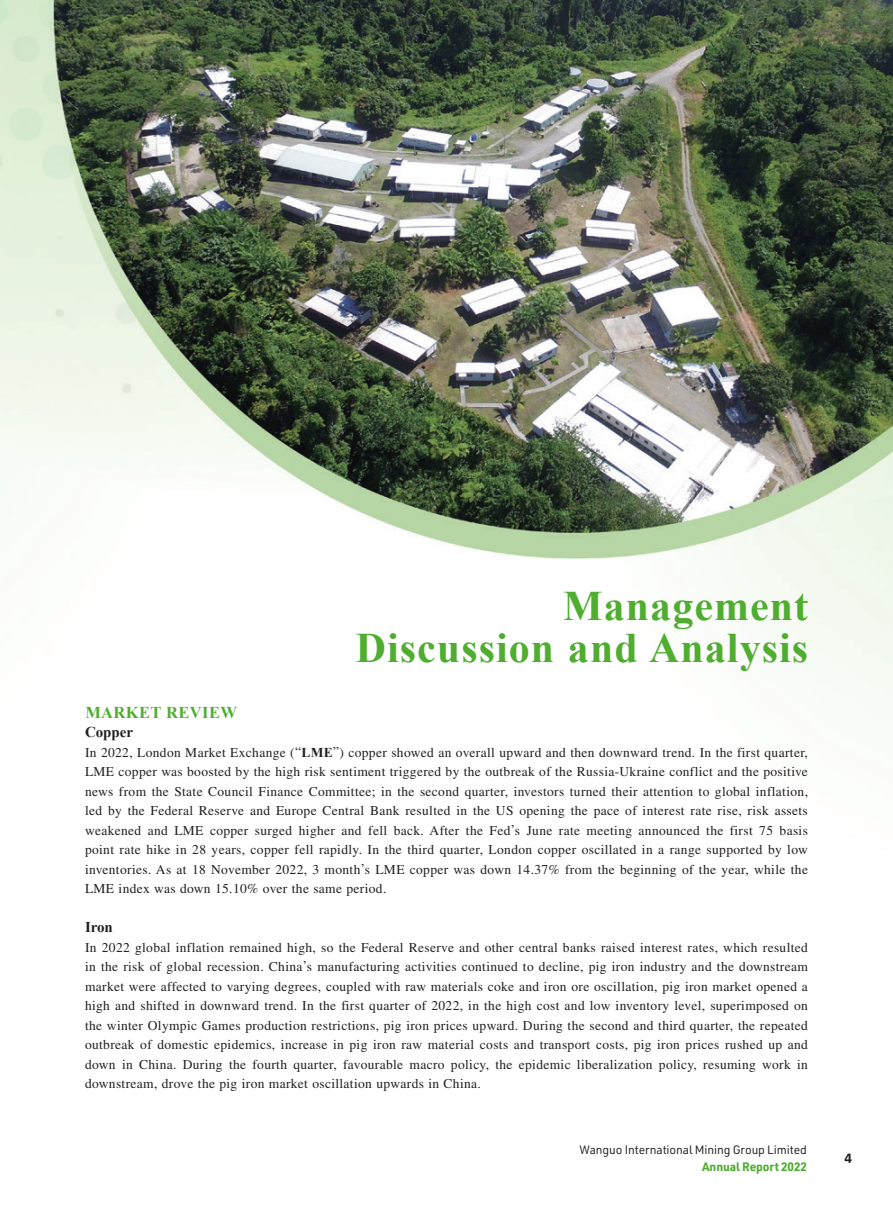
<style>
.page{position:relative;width:893px;height:1212px;background:#fff}
.page>*{position:absolute;margin:0;border:0;box-sizing:border-box;transform-origin:0 0}
.Body_Text{font:700 42px "Times New Roman";letter-spacing:.025em;color:#4fad2f}
.Heading_1{font:700 16.5px "Times New Roman";letter-spacing:.025em;color:#4fad2f}
.Heading_2{font:700 15px "Times New Roman";letter-spacing:-.005em;color:#231f20}
.t1{font:700 15px "Calibri";color:#231f20}
.Body_Text-2{font:13.5px/19.5px "Times LT Std";letter-spacing:.025em;color:#231f20;text-align:right}
.t2{font:12px "URWDIN";letter-spacing:-.01em;color:#231f20}
.t3{font:700 12px "URWDIN";letter-spacing:-.01em;color:#4fad2f}
.s1{font-family:"Times New Roman";font-weight:700}
</style>
<div class="page">
<img style="left:1px;top:0;width:892px;height:697px">
<img style="left:0;top:0;width:1px;height:1212px">
<p class="Body_Text" style="left:563px;top:575px;width:247px">Management</p>
<p class="Body_Text" style="left:356px;top:617px;width:454px">Discussion and Analysis</p>
<p class="Heading_1" style="left:85px;top:700px;width:153px">MARKET REVIEW</p>
<p class="Heading_2" style="left:85px;top:721px;width:50px">Copper</p>
<p class="Body_Text-2" style="left:85px;top:742px;width:724px">In 2022, London Market Exchange (“<span class="s1">LME</span>”) copper showed an overall upward and then downward trend. In the first quarter, LME copper was boosted by the high risk sentiment triggered by the outbreak of the Russia-Ukraine conflict and the positive news from the State Council Finance Committee; in the second quarter, investors turned their attention to global inflation, led by the Federal Reserve and Europe Central Bank resulted in the US opening the pace of interest rate rise, risk assets basis</p>
<p class="Body_Text-2" style="left:490px;top:820px;width:32px">Fed s’</p>
<p class="Body_Text-2" style="left:759px;top:820px;width:15px">75</p>
<p class="Body_Text-2" style="left:85px;top:820px;width:724px;text-align:left">weakened<br>point rate hike in 28 years, copper fell rapidly. In the third quarter, London copper oscillated in a range supported by low inventories. As at 18 November 2022, 3 month s’ LME copper was down 14.37% from the beginning of the year, while the LME index was down 15.10% over the same period.</p>
<p class="Heading_2" style="left:85px;top:916px;width:29px">Iron</p>
<p class="Body_Text-2" style="left:85px;top:937px;width:724px">In 2022 global inflation remained high, so the Federal Reserve and other central banks raised interest rates, which resulted in the risk of global recession. China s’ manufacturing activities continued to decline, pig iron industry and the downstream market were affected to varying degrees, coupled with raw materials coke and iron ore oscillation, pig iron market opened a high and shifted in downward trend. In the first quarter of 2022, in the high cost and low inventory level, superimposed on the winter Olympic Games production restrictions, pig iron prices upward. During the second and third quarter, the repeated outbreak of domestic epidemics, increase in pig iron raw material costs and transport costs, pig iron prices rushed up and in</p>
<p class="Body_Text-2" style="left:148px;top:820px;width:22px">and</p>
<p class="Body_Text-2" style="left:255px;top:820px;width:39px">surged</p>
<p class="Body_Text-2" style="left:299px;top:820px;width:38px">higher</p>
<p class="Body_Text-2" style="left:341px;top:820px;width:22px">and</p>
<p class="Body_Text-2" style="left:368px;top:820px;width:21px">fell</p>
<p class="Body_Text-2" style="left:394px;top:820px;width:67px">back. After</p>
<p class="Body_Text-2" style="left:466px;top:820px;width:19px">the</p>
<p class="Body_Text-2" style="left:587px;top:820px;width:47px">meeting</p>
<p class="Body_Text-2" style="left:639px;top:820px;width:63px">announced</p>
<p class="Body_Text-2" style="left:706px;top:820px;width:19px">the</p>
<p class="Body_Text-2" style="left:730px;top:820px;width:24px">first</p>
<p class="Body_Text-2" style="left:174px;top:820px;width:31px">LME</p>
<p class="Body_Text-2" style="left:527px;top:820px;width:27px">June</p>
<p class="Body_Text-2" style="left:559px;top:820px;width:23px">rate</p>
<p class="Body_Text-2" style="left:210px;top:820px;width:40px">copper</p>
<p class="Body_Text-2" style="left:85px;top:1054px;width:397px;text-align:left">down<br>downstream, drove the pig iron market oscillation upwards in China.</p>
<p class="Body_Text-2" style="left:122px;top:1054px;width:12px">in</p>
<p class="Body_Text-2" style="left:139px;top:1054px;width:39px">China.</p>
<p class="Body_Text-2" style="left:183px;top:1054px;width:41px">During</p>
<p class="Body_Text-2" style="left:229px;top:1054px;width:19px">the</p>
<p class="Body_Text-2" style="left:252px;top:1054px;width:36px">fourth</p>
<p class="Body_Text-2" style="left:343px;top:1054px;width:62px">favourable</p>
<p class="Body_Text-2" style="left:451px;top:1054px;width:40px">policy,</p>
<p class="Body_Text-2" style="left:495px;top:1054px;width:19px">the</p>
<p class="Body_Text-2" style="left:519px;top:1054px;width:53px">epidemic</p>
<p class="Body_Text-2" style="left:577px;top:1054px;width:77px">liberalization</p>
<p class="Body_Text-2" style="left:659px;top:1054px;width:40px">policy,</p>
<p class="Body_Text-2" style="left:703px;top:1054px;width:54px">resuming</p>
<p class="Body_Text-2" style="left:762px;top:1054px;width:30px">work</p>
<p class="Body_Text-2" style="left:293px;top:1054px;width:45px">quarter,</p>
<p class="Body_Text-2" style="left:410px;top:1054px;width:37px">macro</p>
<p class="t2" style="left:579px;top:1142px;width:229px">Wanguo International Mining Group Limited</p>
<p class="t3" style="left:702px;top:1158px;width:106px">Annual Report 2022</p>
<p class="t1" style="left:844px;top:1147px;width:9px">4</p>
</div>
